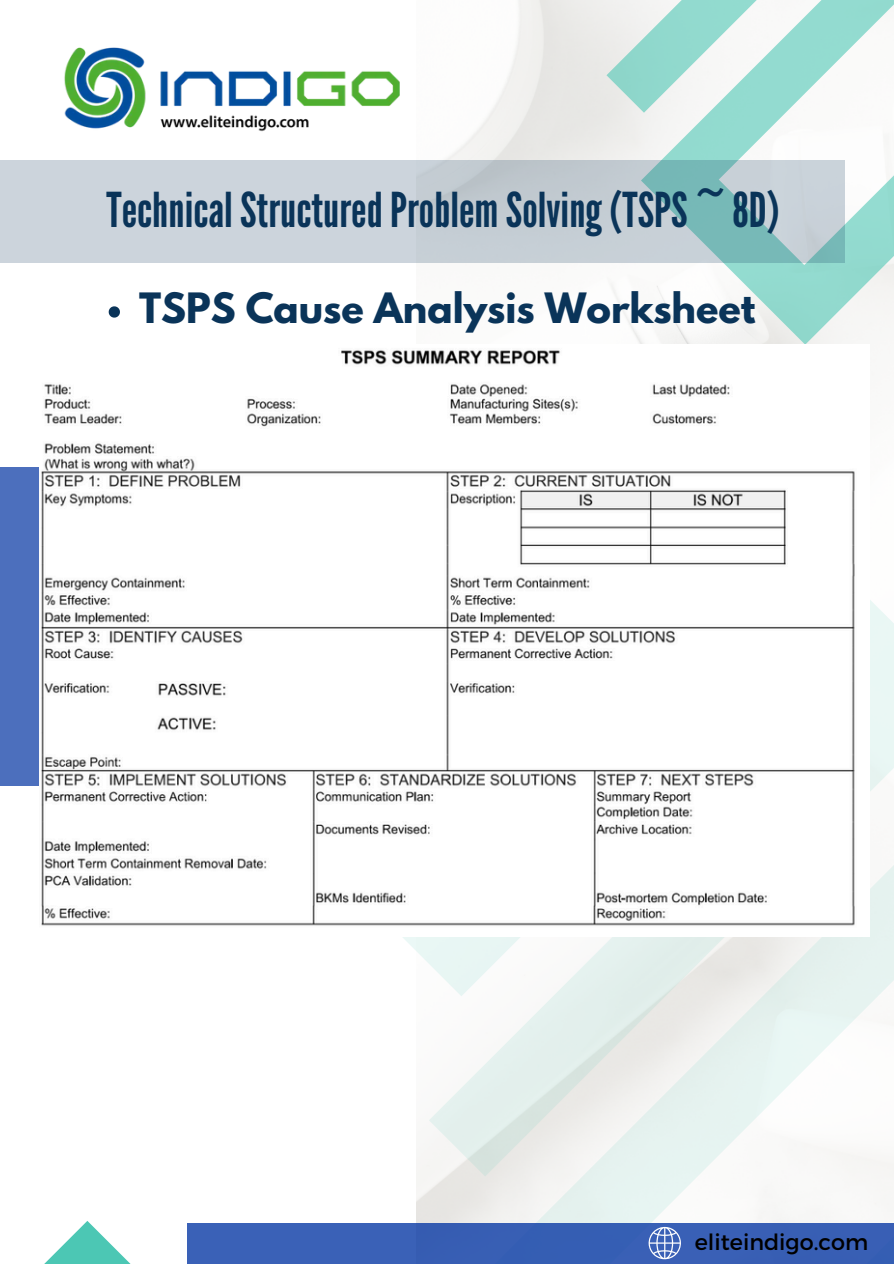
<style>
.page{position:relative;width:894px;height:1264px;background:#fff}
.page>*{position:absolute;margin:0;border:0;box-sizing:border-box;transform-origin:0 0}
.t1{font:48px "League Gothic";color:#0a3459}
.t2{font:700 37.05px "League Spartan";color:#0a3459}
.t3{font:22.2px "Montserrat";color:#000}
</style>
<div class="page">
<svg style="left:403px;top:452px;width:490px;height:724px"></svg>
<svg style="left:480px;top:794px;width:413px;height:428px;fill:#eaf3f0"></svg>
<svg style="left:533px;top:0;width:107px;height:113px;background:#e1e7e4"></svg>
<svg style="left:640px;top:0;width:253px;height:344px"></svg>
<svg style="left:45px;top:1221px;width:85px;height:42px"></svg>
<div style="left:187px;top:1222px;width:706px;height:41px;background:#395fb5"></div>
<div style="left:0;top:467px;width:39px;height:318px;background:#4c6fbd"></div>
<img style="left:64px;top:47px;width:336px;height:85px">
<svg style="left:648px;top:1226px;width:33px;height:33px"></svg>
<svg style="left:0;top:160px;width:844px;height:103px;background:#c0ced4"></svg>
<img style="left:41px;top:348px;width:827px;height:588px">
<svg style="left:109px;top:306px;width:11px;height:11px"></svg>
<p class="t1" style="left:106px;top:182px;width:674px">TechnicalStructuredProblem Solving(TSPS~8D)</p>
<p class="t2" style="left:139px;top:290px;width:617px">TSPS Cause Analysis Worksheet</p>
<p class="t3" style="left:694px;top:1228px;width:175px">eliteindigo.com</p>
</div>
